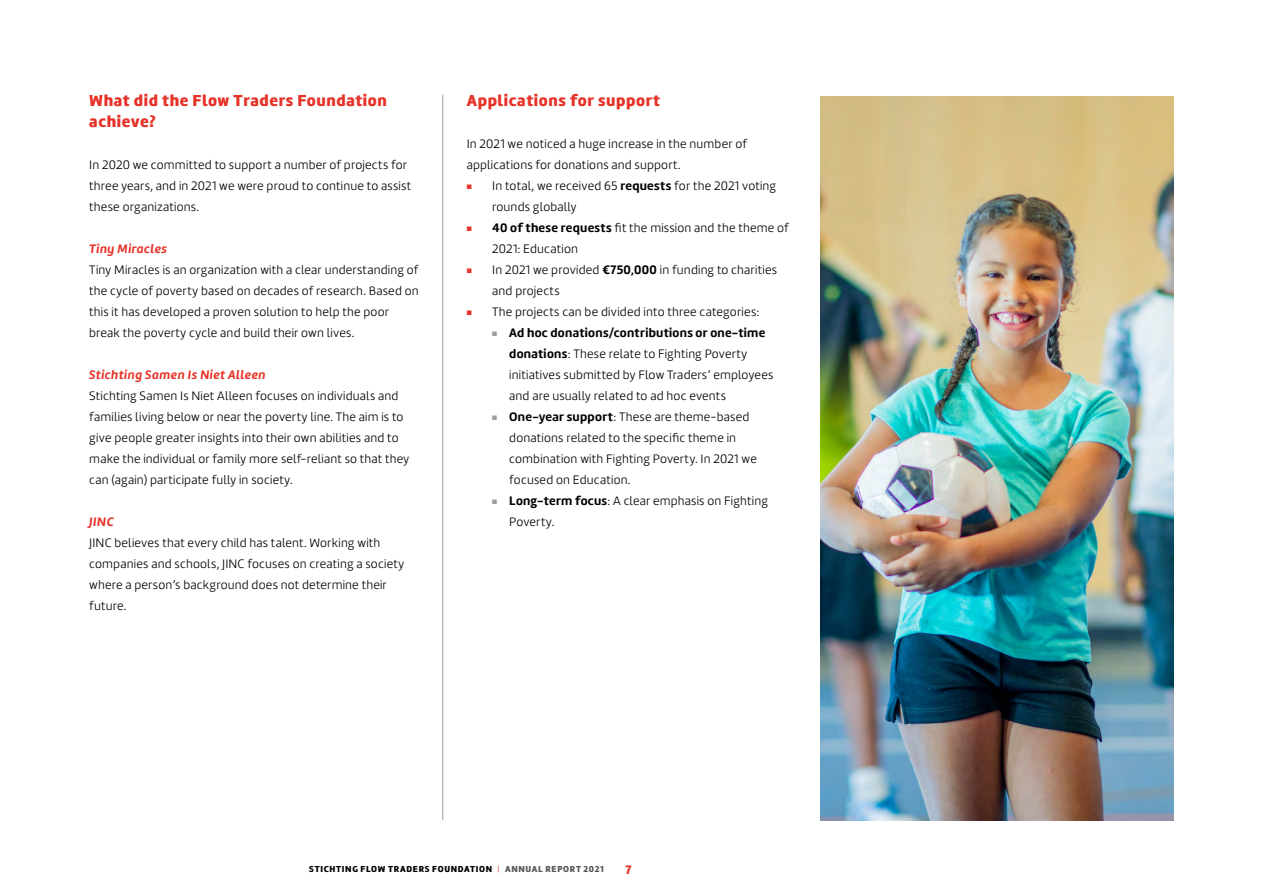
<style>
.page{position:relative;width:1263px;height:893px;background:#fff}
.page>*{position:absolute;margin:0;border:0;box-sizing:border-box;transform-origin:0 0}
._1_Tussenkop_1{font:900 16.5px/21px "Marine";letter-spacing:.035em;color:#e63329}
._1_Tekst{font:300 12.75px/21px "Marine";letter-spacing:.015em;color:#000}
._1_Tussenkop_2{font:italic 700 12.75px "Marine";letter-spacing:.04em;color:#e63329}
.t1{font:900 12.75px "Marine";color:#e63329}
.t2{font:900 9px "Marine";letter-spacing:.075em;color:#000}
.s1{font-weight:700}
.s2{color:#9d9d9c}
.s3{font-weight:300;color:#e63329}
.s4{color:#575756}
</style>
<div class="page">
<hr style="left:442px;top:95px;width:1px;height:725px;background:#9d9d9c">
<img style="left:820px;top:96px;width:354px;height:724px">
<p class="_1_Tussenkop_1" style="left:89px;top:90px;width:299px">What did the Flow Traders Foundation achieve?</p>
<p class="_1_Tekst" style="left:89px;top:154px;width:323px">In 2020 we committed to support a number of projects for three years, and in 2021 we were proud to continue to assist these organizations.</p>
<p class="_1_Tussenkop_2" style="left:89px;top:240px;width:79px">Tiny Miracles</p>
<p class="_1_Tekst" style="left:89px;top:259px;width:331px">Tiny Miracles is an organization with a clear understanding of the cycle of poverty based on decades of research. Based on this it has developed a proven solution to help the poor break the poverty cycle and build their own lives.</p>
<p class="_1_Tussenkop_2" style="left:89px;top:366px;width:178px">Stichting Samen Is Niet Alleen</p>
<p class="_1_Tekst" style="left:89px;top:385px;width:322px">Stichting Samen Is Niet Alleen focuses on individuals and families living below or near the poverty line. The aim is to give people greater insights into their own abilities and to make the individual or family more self-reliant so that they can (again) participate fully in society.</p>
<p class="_1_Tussenkop_2" style="left:89px;top:513px;width:26px">JINC</p>
<p class="_1_Tekst" style="left:89px;top:532px;width:317px">JINC believes that every child has talent. Working with companies and schools, JINC focuses on creating a society where a person’s background does not determine their future.</p>
<p class="_1_Tussenkop_1" style="left:467px;top:90px;width:195px">Applications for support</p>
<p class="_1_Tekst" style="left:467px;top:133px;width:282px">In 2021 we noticed a huge increase in the number of applications for donations and support.</p>
<p class="_1_Tekst" style="left:492px;top:175px;width:285px">In total, we received 65 <span class="s1">requests</span> for the 2021 voting rounds globally</p>
<p class="_1_Tekst" style="left:492px;top:217px;width:298px"><span class="s1">40 of these requests</span> fit the mission and the theme of<br>2021: Education</p>
<p class="_1_Tekst" style="left:492px;top:259px;width:286px">In 2021 we provided <span class="s1">€750,000</span> in funding to charities and projects</p>
<p class="_1_Tekst" style="left:492px;top:301px;width:269px">The projects can be divided into three categories:</p>
<p class="_1_Tekst" style="left:509px;top:322px;width:266px;text-indent:-17px"><span class="s2">◾</span> <span class="s1">Ad hoc donations/contributions or one-time donations</span>: These relate to Fighting Poverty initiatives submitted by Flow Traders’ employees and are usually related to ad hoc events</p>
<p class="_1_Tekst" style="left:509px;top:406px;width:249px;text-indent:-17px"><span class="s2">◾</span> <span class="s1">One-year support</span>: These are theme-based donations related to the specific theme in combination with Fighting Poverty. In 2021 we focused on Education.</p>
<p class="_1_Tekst" style="left:509px;top:490px;width:260px;text-indent:-17px"><span class="s2">◾</span> <span class="s1">Long-term focus</span>: A clear emphasis on Fighting<br>Poverty.</p>
<p class="t2" style="left:309px;top:863px;width:296px">STICHTING FLOW TRADERS FOUNDATION <span class="s3">|</span> <span class="s4">ANNUAL REPORT 2021</span></p>
<p class="t1" style="left:625px;top:862px;width:8px">7</p>
</div>
